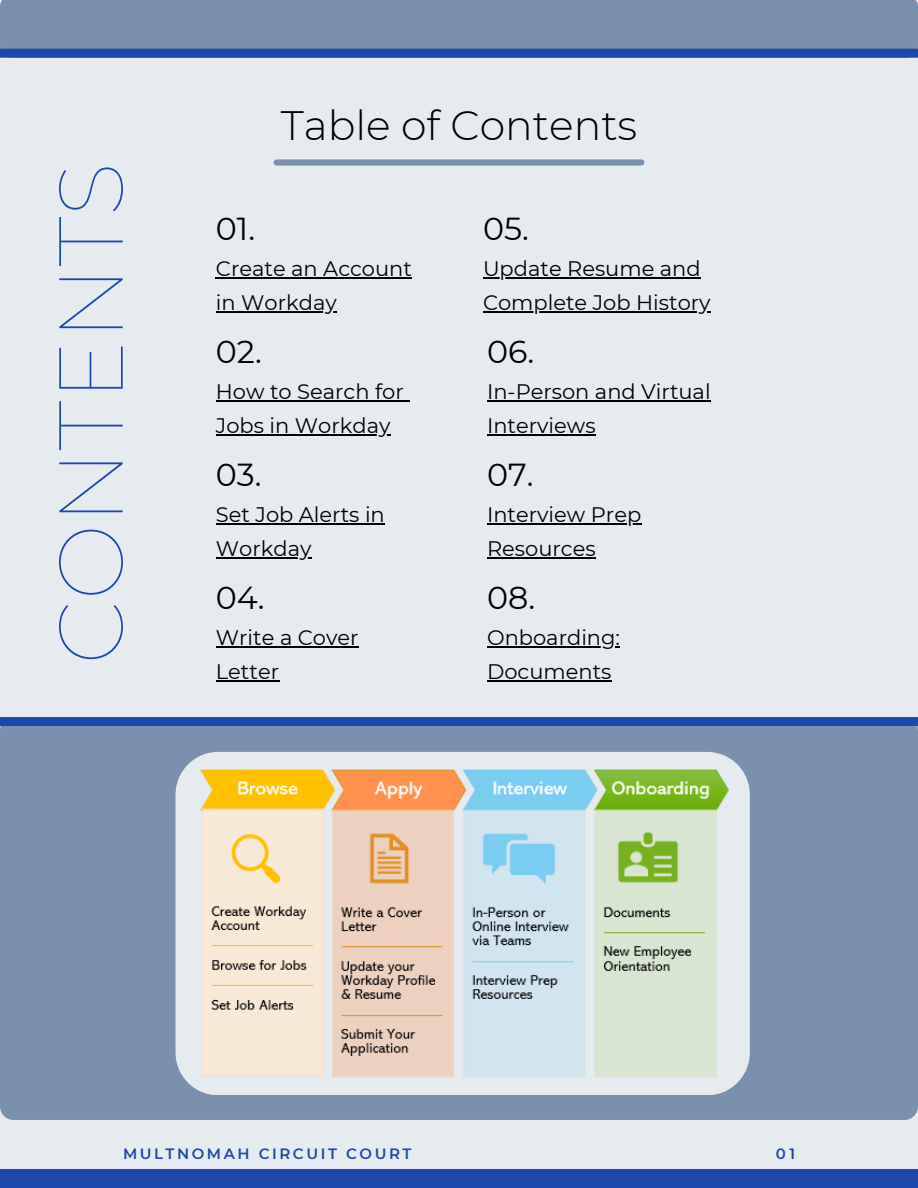
<style>
.page{position:relative;width:918px;height:1188px;background:#fff}
.page>*{position:absolute;margin:0;border:0;box-sizing:border-box;transform-origin:0 0}
.t1{font:100 90.6px "Montserrat";color:#1b48ab}
.t2{font:300 40.95px "Montserrat";color:#000}
.t3{font:31.8px "Montserrat";color:#000}
.t4{font:21px/33.8px "Montserrat";color:#000}
.t5{font:600 15px "Montserrat";letter-spacing:.17em;color:#1b48ab}
</style>
<div class="page">
<div style="left:0;top:58px;width:918px;height:1112px;background:#e6ebf0"></div>
<div style="left:0;top:1170px;width:918px;height:18px;background:#1b48ab"></div>
<div style="left:0;top:726px;width:918px;height:394px;background:#7990ae"></div>
<svg style="left:176px;top:752px;width:574px;height:343px;background:#dde3ea"></svg>
<img style="left:194px;top:761px;width:539px;height:323px">
<svg style="left:274px;top:159px;width:370px;height:7px;background:#859ab5"></svg>
<div style="left:0;top:0;width:918px;height:49px;background:#7990ae"></div>
<div style="left:0;top:49px;width:918px;height:9px;background:#1b48ab"></div>
<hr style="left:487px;top:524px;width:154px;height:1px;background:#000">
<hr style="left:487px;top:557px;width:109px;height:1px;background:#000">
<hr style="left:487px;top:646px;width:133px;height:1px;background:#000">
<hr style="left:487px;top:680px;width:124px;height:1px;background:#000">
<hr style="left:487px;top:401px;width:224px;height:1px;background:#000">
<hr style="left:487px;top:434px;width:109px;height:1px;background:#000">
<hr style="left:216px;top:524px;width:169px;height:1px;background:#000">
<hr style="left:216px;top:557px;width:95px;height:1px;background:#000">
<hr style="left:216px;top:646px;width:143px;height:1px;background:#000">
<hr style="left:216px;top:680px;width:63px;height:1px;background:#000">
<hr style="left:216px;top:277px;width:196px;height:2px;background:#000">
<hr style="left:216px;top:311px;width:121px;height:1px;background:#000">
<hr style="left:483px;top:277px;width:218px;height:2px;background:#000">
<hr style="left:483px;top:311px;width:228px;height:1px;background:#000">
<hr style="left:216px;top:401px;width:188px;height:1px;background:#000">
<hr style="left:216px;top:434px;width:174px;height:1px;background:#000">
<div style="left:0;top:717px;width:918px;height:9px;background:#1b48ab"></div>
<p class="t1" style="left:35px;top:664px;width:504px;rotate:-90deg">CONTENTS</p>
<p class="t2" style="left:281px;top:100px;width:358px">Table of Contents</p>
<p class="t3" style="left:216px;top:209px;width:41px">01.</p>
<p class="t3" style="left:483px;top:209px;width:47px">05.</p>
<p class="t4" style="left:216px;top:252px;width:198px">Create an Account</p>
<p class="t4" style="left:216px;top:286px;width:122px">in Workday</p>
<p class="t3" style="left:216px;top:332px;width:47px">02.</p>
<p class="t4" style="left:216px;top:375px;width:189px">How to Search for</p>
<p class="t4" style="left:216px;top:409px;width:176px">Jobs in Workday</p>
<p class="t3" style="left:216px;top:455px;width:47px">03.</p>
<p class="t4" style="left:216px;top:498px;width:170px">Set Job Alerts in<br>Workday</p>
<p class="t3" style="left:216px;top:578px;width:50px">04.</p>
<p class="t4" style="left:216px;top:621px;width:144px">Write a Cover</p>
<p class="t4" style="left:216px;top:655px;width:65px">Letter</p>
<p class="t4" style="left:483px;top:252px;width:229px">Update Resume and<br>Complete Job History</p>
<p class="t3" style="left:487px;top:332px;width:49px">06.</p>
<p class="t4" style="left:487px;top:375px;width:225px">In-Person and Virtual<br>Interviews</p>
<p class="t3" style="left:487px;top:455px;width:48px">07.</p>
<p class="t4" style="left:487px;top:498px;width:156px">Interview Prep<br>Resources</p>
<p class="t3" style="left:487px;top:578px;width:50px">08.</p>
<p class="t4" style="left:487px;top:621px;width:134px">Onboarding:<br>Documents</p>
<p class="t5" style="left:123px;top:1144px;width:290px">MULTNOMAH CIRCUIT COURT</p>
<p class="t5" style="left:776px;top:1144px;width:21px">01</p>
</div>
